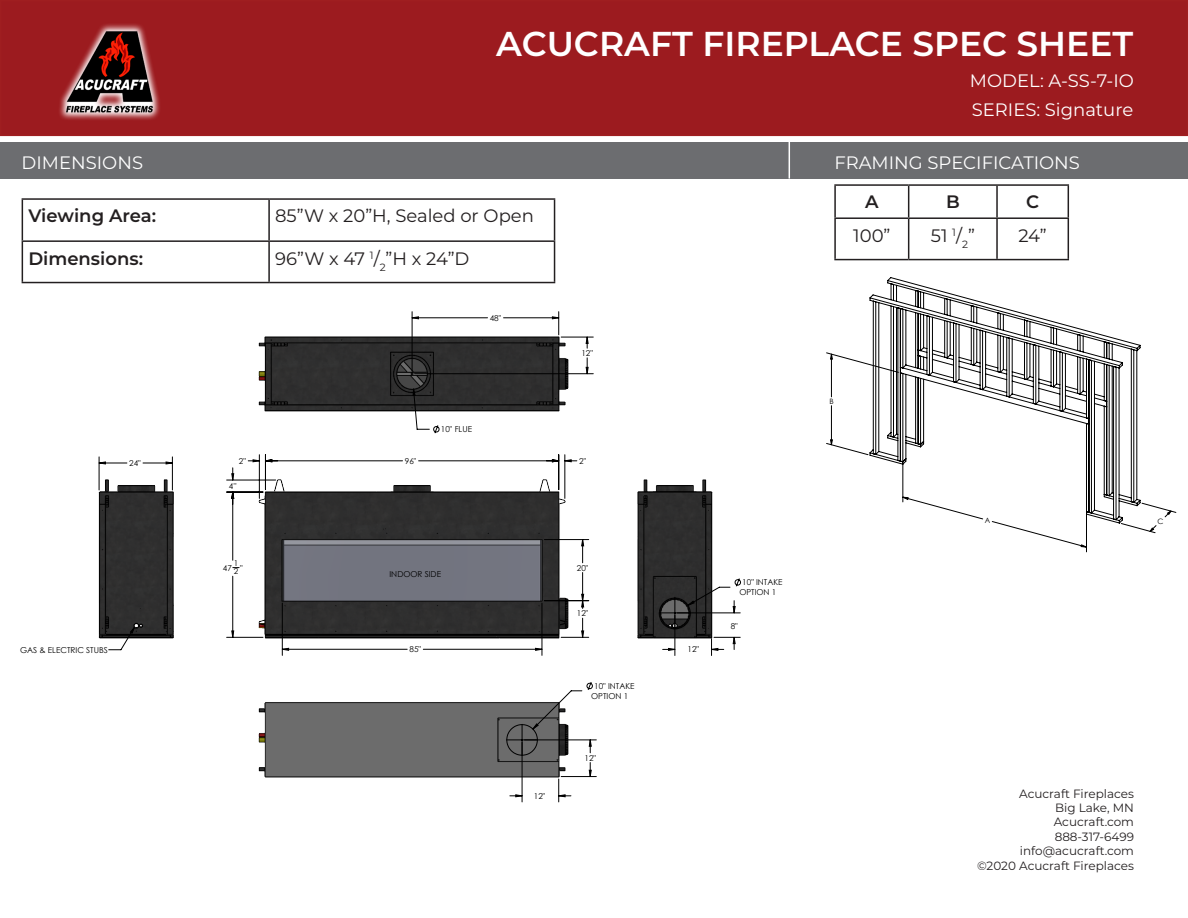
<style>
.page{position:relative;width:1188px;height:918px;background:#fff}
.page>*{position:absolute;margin:0;border:0;box-sizing:border-box;transform-origin:0 0}
.t1{font:600 34.5px "Montserrat";color:#fff}
.t2{font:18px "Montserrat";color:#fff}
.t3{font:18px "Montserrat";color:#231f20}
.t4{font:600 18px "Montserrat";color:#231f20}
.t5{font:12px "Montserrat";color:#231f20}
.t6{font:8.1px/9.8px "Century Gothic";color:#000}
.t7{font:7.35px "Century Gothic";color:#000}
</style>
<div class="page">
<div style="left:1px;top:1px;width:1186px;height:134px;background:#9c1b1f"></div>
<div style="left:0;top:0;width:1188px;height:136px;border:2px solid #9f1e20"></div>
<img style="left:59px;top:24px;width:101px;height:96px">
<div style="left:0;top:142px;width:1188px;height:37px;background:#6c6d70"></div>
<img style="left:98px;top:469px;width:1px;height:169px">
<img style="left:258px;top:756px;width:248px;height:22px">
<svg style="left:258px;top:702px;width:248px;height:54px;background:#6c6c6c"></svg>
<svg style="left:506px;top:682px;width:91px;height:120px"></svg>
<svg style="left:99px;top:317px;width:636px;height:333px"></svg>
<svg style="left:831px;top:354px;width:340px;height:193px"></svg>
<svg style="left:869px;top:277px;width:272px;height:247px"></svg>
<hr style="left:834px;top:184px;width:75px;height:2px;background:#231f20">
<hr style="left:834px;top:186px;width:2px;height:31px;background:#231f20">
<hr style="left:909px;top:184px;width:88px;height:2px;background:#231f20">
<hr style="left:908px;top:186px;width:1px;height:31px;background:#231f20">
<hr style="left:997px;top:184px;width:72px;height:2px;background:#231f20">
<hr style="left:996px;top:186px;width:2px;height:31px;background:#231f20">
<hr style="left:1068px;top:186px;width:1px;height:31px;background:#231f20">
<hr style="left:834px;top:217px;width:75px;height:2px;background:#231f20">
<hr style="left:834px;top:219px;width:2px;height:40px;background:#231f20">
<hr style="left:909px;top:217px;width:88px;height:2px;background:#231f20">
<hr style="left:908px;top:219px;width:1px;height:40px;background:#231f20">
<hr style="left:997px;top:217px;width:72px;height:2px;background:#231f20">
<hr style="left:996px;top:219px;width:2px;height:40px;background:#231f20">
<hr style="left:1068px;top:219px;width:1px;height:40px;background:#231f20">
<hr style="left:834px;top:259px;width:75px;height:1px;background:#231f20">
<hr style="left:909px;top:259px;width:88px;height:1px;background:#231f20">
<hr style="left:997px;top:259px;width:72px;height:1px;background:#231f20">
<hr style="left:22px;top:198px;width:247px;height:2px;background:#231f20">
<hr style="left:22px;top:200px;width:1px;height:40px;background:#231f20">
<hr style="left:269px;top:198px;width:286px;height:2px;background:#231f20">
<hr style="left:268px;top:200px;width:2px;height:40px;background:#231f20">
<hr style="left:554px;top:200px;width:1px;height:40px;background:#231f20">
<hr style="left:22px;top:240px;width:247px;height:2px;background:#231f20">
<hr style="left:22px;top:242px;width:1px;height:40px;background:#231f20">
<hr style="left:269px;top:240px;width:286px;height:2px;background:#231f20">
<hr style="left:268px;top:242px;width:2px;height:40px;background:#231f20">
<hr style="left:554px;top:242px;width:1px;height:40px;background:#231f20">
<hr style="left:22px;top:282px;width:247px;height:1px;background:#231f20">
<hr style="left:269px;top:282px;width:286px;height:1px;background:#231f20">
<hr style="left:789px;top:142px;width:1px;height:37px;background:#fff">
<p class="t1" style="left:496px;top:20px;width:638px">ACUCRAFT FIREPLACE SPEC SHEET</p>
<p class="t2" style="left:970px;top:69px;width:166px">MODEL: A-SS-7-IO</p>
<p class="t2" style="left:972px;top:97px;width:163px">SERIES: Signature</p>
<p class="t2" style="left:22px;top:150px;width:123px">DIMENSIONS</p>
<p class="t4" style="left:28px;top:203px;width:129px">Viewing Area:</p>
<p class="t3" style="left:275px;top:204px;width:260px">85”W x 20”H, Sealed or Open</p>
<p class="t4" style="left:28px;top:245px;width:116px">Dimensions:</p>
<p class="t3" style="left:275px;top:246px;width:196px">96”W x 47 <sup>1</sup>/<sub>2</sub>”H x 24”D</p>
<p class="t6" style="left:129px;top:458px;width:13px">24"</p>
<p class="t6" style="left:20px;top:645px;width:89px">GAS &amp; ELECTRIC STUBS</p>
<p class="t6" style="left:490px;top:313px;width:13px">48"</p>
<p class="t6" style="left:441px;top:424px;width:33px">10" FLUE</p>
<p class="t6" style="left:581px;top:348px;width:13px">12"</p>
<p class="t6" style="left:239px;top:456px;width:9px">2"</p>
<p class="t6" style="left:405px;top:456px;width:13px">96"</p>
<p class="t6" style="left:579px;top:456px;width:9px">2"</p>
<p class="t6" style="left:229px;top:481px;width:9px">4''</p>
<p class="t6" style="left:234px;top:560px;width:10px;line-height:6.3px">1<br>2"</p>
<p class="t6" style="left:223px;top:563px;width:11px">47</p>
<p class="t6" style="left:577px;top:563px;width:13px">20"</p>
<p class="t6" style="left:389px;top:569px;width:53px">INDOOR SIDE</p>
<p class="t6" style="left:409px;top:644px;width:13px">85"</p>
<p class="t6" style="left:534px;top:791px;width:13px">12"</p>
<p class="t6" style="left:577px;top:608px;width:13px">12"</p>
<p class="t6" style="left:591px;top:681px;width:45px;text-indent:3px">10" INTAKE<br>OPTION 1</p>
<p class="t6" style="left:585px;top:753px;width:13px">12"</p>
<p class="t2" style="left:834px;top:150px;width:247px">FRAMING SPECIFICATIONS</p>
<p class="t4" style="left:865px;top:189px;width:15px">A</p>
<p class="t4" style="left:946px;top:189px;width:15px">B</p>
<p class="t4" style="left:1026px;top:189px;width:15px">C</p>
<p class="t3" style="left:853px;top:223px;width:39px">100”</p>
<p class="t3" style="left:931px;top:223px;width:46px">51 <sup>1</sup>/<sub>2</sub>”</p>
<p class="t3" style="left:1018px;top:223px;width:30px">24”</p>
<p class="t7" style="left:829px;top:396px;width:6px">B</p>
<p class="t6" style="left:687px;top:645px;width:13px">12"</p>
<p class="t6" style="left:739px;top:577px;width:45px;text-indent:3px">10" INTAKE<br>OPTION 1</p>
<p class="t6" style="left:731px;top:621px;width:9px">8"</p>
<p class="t7" style="left:985px;top:515px;width:7px">A</p>
<p class="t5" style="left:1019px;top:785px;width:116px">Acucraft Fireplaces</p>
<p class="t5" style="left:1055px;top:799px;width:80px">Big Lake, MN</p>
<p class="t5" style="left:1054px;top:814px;width:82px">Acucraft.com</p>
<p class="t5" style="left:1055px;top:828px;width:81px">888-317-6499</p>
<p class="t5" style="left:1020px;top:843px;width:116px">info@acucraft.com</p>
<p class="t5" style="left:977px;top:857px;width:158px">©2020 Acucraft Fireplaces</p>
<p class="t7" style="left:1158px;top:516px;width:8px">C</p>
</div>
